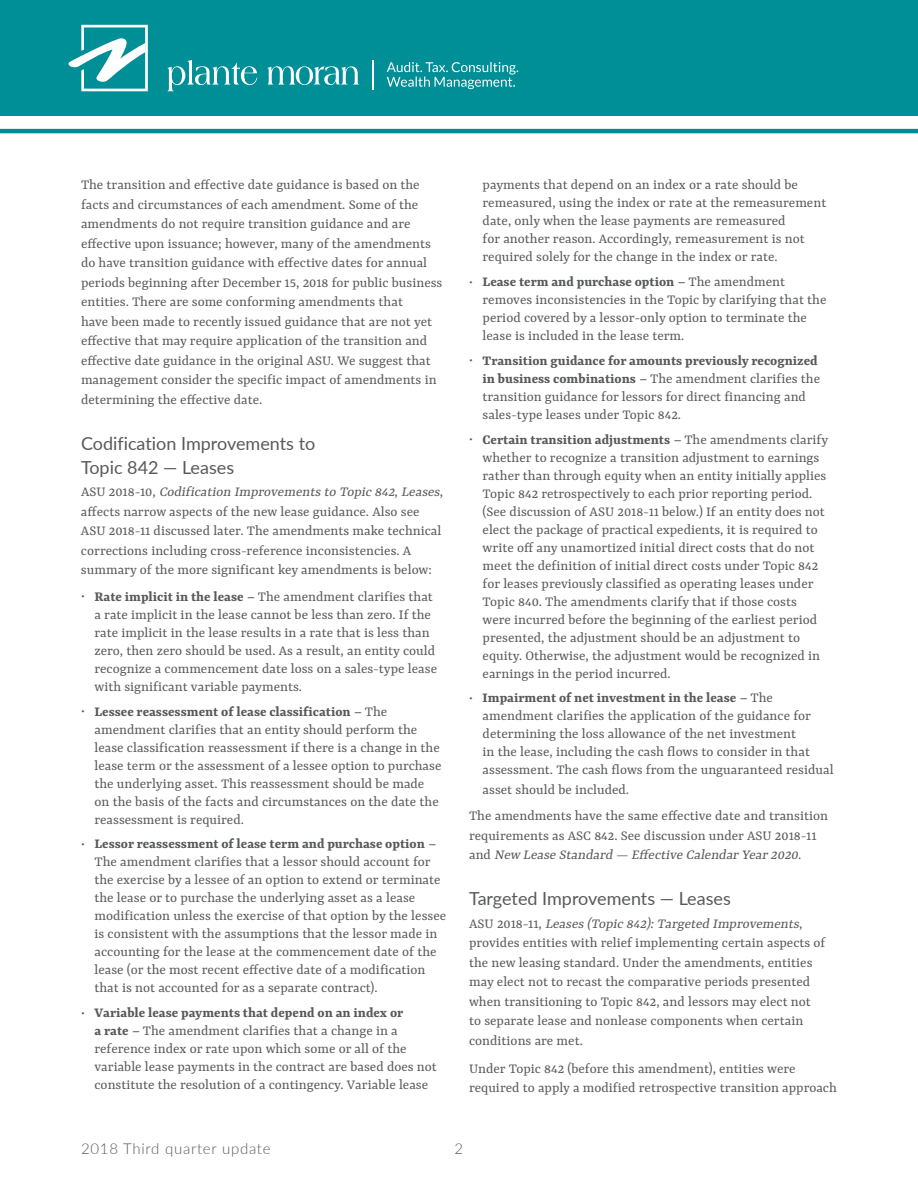
<style>
.page{position:relative;width:918px;height:1188px;background:#fff}
.page>*{position:absolute;margin:0;border:0;box-sizing:border-box;transform-origin:0 0}
.t1{font:18px/24px "Lato";color:#58595b}
.t2{font:15px/18px "Rasa";color:#58595b}
.t3{font:300 15px "Lato";letter-spacing:.05em;color:#58595b}
.s1{font-style:italic}
.s2{font-size:12px}
.s3{font-weight:700}
</style>
<div class="page">
<div style="left:0;top:0;width:918px;height:116px;background:#008e97"></div>
<hr style="left:0;top:129px;width:918px;height:4px;background:#008e97">
<svg style="left:69px;top:25px;width:79px;height:66px"></svg>
<svg style="left:167px;top:60px;width:90px;height:31px"></svg>
<svg style="left:267px;top:66px;width:92px;height:19px"></svg>
<svg style="left:372px;top:61px;width:1px;height:29px"></svg>
<svg style="left:387px;top:62px;width:131px;height:27px"></svg>
<p class="t2" style="left:81px;top:176px;width:363px;line-height:19.5px">The transition and effective date guidance is based on the facts and circumstances of each amendment. Some of the amendments do not require transition guidance and are effective upon issuance; however, many of the amendments do have transition guidance with effective dates for annual periods beginning after December 15, 2018 for public business entities. There are some conforming amendments that<br>have been made to recently issued guidance that are not yet effective that may require application of the transition and effective date guidance in the original ASU. We suggest that management consider the specific impact of amendments in determining the effective date.</p>
<p class="t1" style="left:81px;top:431px;width:236px">Codification Improvements to<br>Topic 842 — Leases</p>
<p class="t2" style="left:81px;top:483px;width:364px;line-height:19.5px">A S U 2 0 1 8 - 1 0 , <span class="s1">Codification Improvementsto Topic842</span>, <span class="s1">Leases</span>, affects narrow aspects of the new lease guidance. Also see ASU 2018-11 discussed later. The amendments make technical corrections including cross-reference inconsistencies. A summary of the more significant key amendments is below:</p>
<p class="t2" style="left:94px;top:588px;width:344px;text-indent:-13px"><span class="s2">•</span> <span class="s3">Rate implicit in the lease</span> <span class="s1">–</span> The amendment clarifies that a rate implicit in the lease cannot be less than zero. If the rate implicit in the lease results in a rate that is less than zero, then zero should be used. As a result, an entity could recognize a commencement date loss on a sales-type lease with significant variable payments.</p>
<p class="t2" style="left:94px;top:703px;width:349px;text-indent:-13px"><span class="s2">•</span> <span class="s3">Lessee reassessment of lease classification</span> <span class="s1">–</span> The amendment clarifies that an entity should perform the lease classification reassessment if there is a change in the lease term or the assessment of a lessee option to purchase the underlying asset. This reassessment should be made on the basis of the facts and circumstances on the date the reassessment is required.</p>
<p class="t2" style="left:94px;top:836px;width:353px;text-indent:-13px"><span class="s2">•</span> <span class="s3">Lessor reassessment of lease term and purchase option</span> <span class="s1">– </span>The amendment clarifies that a lessor should account for the exercise by a lessee of an option to extend or terminate the lease or to purchase the underlying asset as a lease modification unless the exercise of that option by the lessee is consistent with the assumptions that the lessor made in accounting for the lease at the commencement date of the lease (or the most recent effective date of a modification that is not accounted for as a separate contract).</p>
<p class="t2" style="left:94px;top:1005px;width:344px;text-indent:-13px"><span class="s2">•</span> <span class="s3">Variable lease payments that depend on an index or<br>a rate</span> <span class="s1">–</span> The amendment clarifies that a change in a reference index or rate upon which some or all of the variable lease payments in the contract are based does not constitute the resolution of a contingency. Variable lease</p>
<p class="t2" style="left:483px;top:177px;width:345px">payments that depend on an index or a rate should be remeasured, using the index or rate at the remeasurement date, only when the lease payments are remeasured<br>for another reason. Accordingly, remeasurement is not required solely for the change in the index or rate.</p>
<p class="t2" style="left:483px;top:274px;width:345px;text-indent:-13px"><span class="s2">•</span> <span class="s3">Lease term and purchase option</span> <span class="s1">–</span> The amendment removes inconsistencies in the Topic by clarifying that the period covered by a lessor-only option to terminate the lease is included in the lease term.</p>
<p class="t2" style="left:483px;top:352px;width:339px;text-indent:-13px"><span class="s2">•</span> <span class="s3">Transition guidance for amounts previously recognized in business combinations</span> <span class="s1">–</span> The amendment clarifies the transition guidance for lessors for direct financing and sales-type leases under Topic 842.</p>
<p class="t2" style="left:483px;top:431px;width:347px;text-indent:-13px"><span class="s2">•</span> <span class="s3">Certain transition adjustments</span> <span class="s1">–</span> The amendments clarify whether to recognize a transition adjustment to earnings rather than through equity when an entity initially applies Topic 842 retrospectively to each prior reporting period. (See discussion of ASU 2018-11 below.) If an entity does not elect the package of practical expedients, it is required to write off any unamortized initial direct costs that do not meet the definition of initial direct costs under Topic 842 for leases previously classified as operating leases under Topic 840. The amendments clarify that if those costs were incurred before the beginning of the earliest period presented, the adjustment should be an adjustment to equity. Otherwise, the adjustment would be recognized in earnings in the period incurred.</p>
<p class="t2" style="left:483px;top:690px;width:353px;text-indent:-13px"><span class="s2">•</span> <span class="s3">Impairment of net investment in the lease</span> <span class="s1">–</span> The amendment clarifies the application of the guidance for determining the loss allowance of the net investment<br>in the lease, including the cash flows to consider in that assessment. The cash flows from the unguaranteed residual</p>
<p class="t2" style="left:469px;top:777px;width:360px;line-height:26.2px;text-indent:14px">asset should be included.<br>The amendments have the same effective date and transition</p>
<p class="t2" style="left:469px;top:826px;width:349px;line-height:19.5px">requirements as ASC 842. See discussion under ASU 2018-11 a n d <span class="s1">New Lease Standard — Effective CalendarYear2020</span>.</p>
<p class="t1" style="left:469px;top:886px;width:263px">Targeted Improvements — Leases</p>
<p class="t2" style="left:469px;top:914px;width:358px;line-height:19.5px">A S U 2 0 1 8 - 1 1 , <span class="s1">Leases(Topic842):Targeted Improvements</span>, provides entities with relief implementing certain aspects of the new leasing standard. Under the amendments, entities may elect not to recast the comparative periods presented when transitioning to Topic 842, and lessors may elect not to separate lease and nonlease components when certain conditions are met.</p>
<p class="t2" style="left:469px;top:1059px;width:369px;line-height:19.5px">Under Topic 842 (before this amendment), entities were required to apply a modified retrospective transition approach</p>
<p class="t3" style="left:81px;top:1138px;width:191px">2018 Third quarter update</p>
<p class="t3" style="left:455px;top:1138px;width:10px">2</p>
</div>
